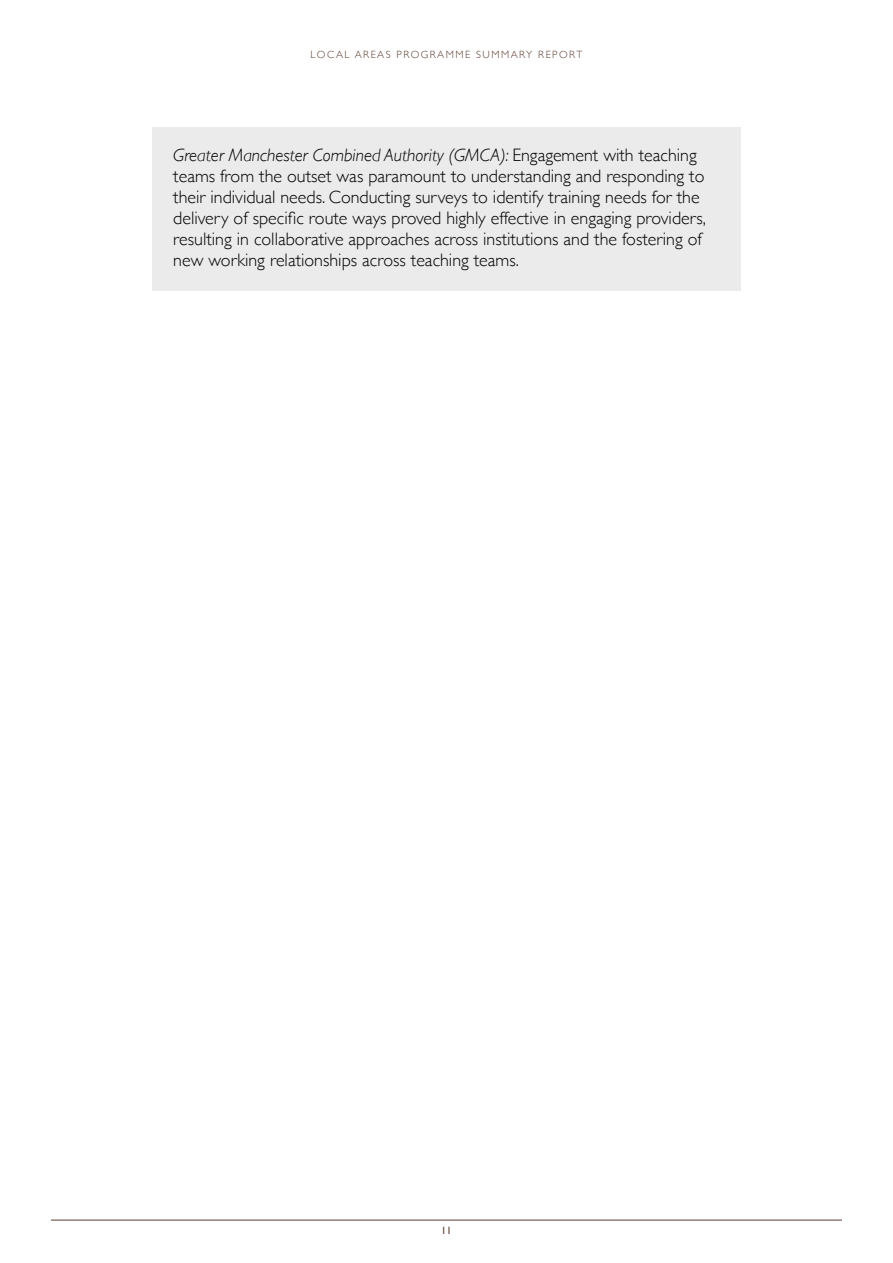
<style>
.page{position:relative;width:893px;height:1263px;background:#fff}
.page>*{position:absolute;margin:0;border:0;box-sizing:border-box;transform-origin:0 0}
.t1{font:300 18px/21px "Gill Sans";color:#000}
.t2{font:300 10.5px "Gill Sans";letter-spacing:.14em;color:#5b3d30}
.t3{font:10.5px "Gill Sans";color:#5b3d30}
.s1{font-style:italic}
</style>
<div class="page">
<hr style="left:51px;top:1220px;width:791px;height:1px;background:#5b3d30">
<div style="left:152px;top:128px;width:589px;height:163px;background:#ebebeb"></div>
<p class="t2" style="left:311px;top:47px;width:273px">LOCAL AREAS PROGRAMME SUMMARY REPORT</p>
<p class="t1" style="left:173px;top:144px;width:534px"><span class="s1">Greater Manchester Combined Authority (GMCA):</span> Engagement with teaching teams from the outset was paramount to understanding and responding to their individual needs. Conducting surveys to identify training needs for the delivery of specific route ways proved highly effective in engaging providers, resulting in collaborative approaches across institutions and the fostering of new working relationships across teaching teams.</p>
<p class="t3" style="left:441px;top:1224px;width:12px">11</p>
</div>
